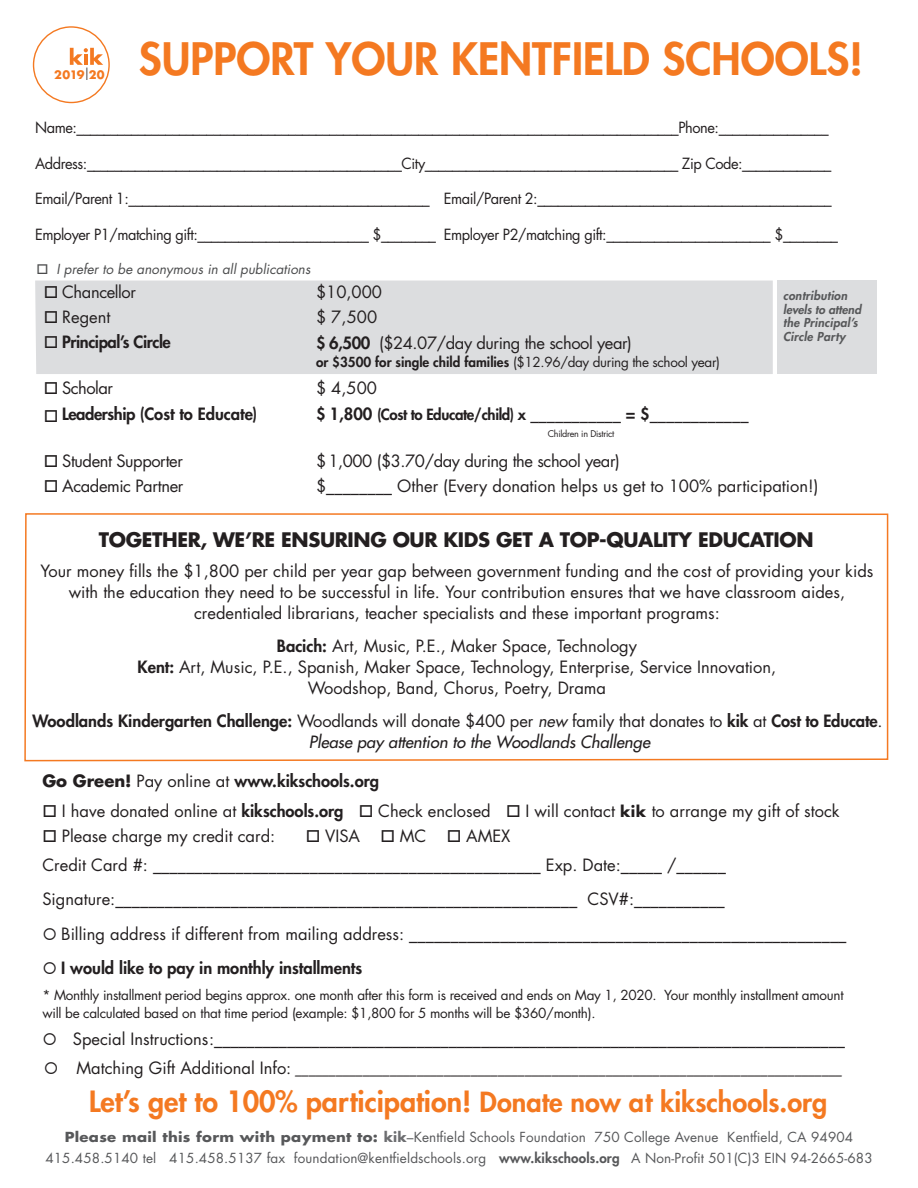
<style>
.page{position:relative;width:918px;height:1188px;background:#fff}
.page>*{position:absolute;margin:0;border:0;box-sizing:border-box;transform-origin:0 0}
.t1{font:800 43.5px "Futura";color:#f47921}
.t2{font:800 28.5px "Futura";color:#f47921}
.t3{font:700 19.5px "Futura";letter-spacing:-.02em;color:#231f20}
.t4{font:16.5px/21px "Futura";color:#231f20;text-align:center}
.t5{font:800 16.5px "Futura";color:#231f20}
.t6{font:16.5px "Futura";letter-spacing:-.025em;color:#231f20}
.t7{font:italic 16.5px "Futura";color:#231f20}
.t8{font:800 16.5px "Futura";letter-spacing:-.025em;color:#231f20}
.t9{font:16.5px "Futura";letter-spacing:-.03em;color:#231f20}
.t10{font:15px "Futura";letter-spacing:-.03em;color:#231f20}
.t11{font:13.5px/18px "Futura";letter-spacing:-.02em;color:#231f20}
.t12{font:13.5px "Futura";letter-spacing:.01em;color:#57585a}
.t13{font:italic 13.5px "Futura";color:#231f20}
.t14{font:italic 13.5px "Futura";color:#4b4c4d}
.t15{font:italic 800 12px/13.5px "Futura";letter-spacing:.02em;color:#57585a}
.t16{font:italic 800 12px "Futura";color:#57585a}
.t17{font:700 11.4px "Futura";letter-spacing:-.02em;color:#f47921}
.t18{font:9px "Futura";letter-spacing:-.03em;color:#231f20}
.s1{font-weight:400;font-size:14.4px;color:#231f20}
.s2{font-weight:800}
.s3{font-size:15px}
.s4{font-style:italic}
.s5{font-weight:700}
.s6{font-weight:400}
.s7{font-weight:700;font-size:15px}
.s8{font-style:normal;font-size:16.5px}
.s9{font-size:27px}
.s10{font-weight:700;color:#6c6d70}
</style>
<div class="page">
<div style="left:35px;top:281px;width:738px;height:93px;background:#dcdddf"></div>
<div style="left:777px;top:281px;width:100px;height:93px;background:#dcdddf"></div>
<svg style="left:24px;top:513px;width:865px;height:249px"></svg>
<div style="left:33px;top:26px;width:77px;height:77px;border:1px solid #f47921;border-radius:50%"></div>
<svg style="left:70px;top:48px;width:33px;height:17px"></svg>
<p class="t17" style="left:54px;top:66px;width:52px">2019<span class="s1">|</span>20</p>
<p class="t1" style="left:139px;top:30px;width:726px">SUPPORT YOUR KENTFIELD SCHOOLS!</p>
<p class="t10" style="left:35px;top:118px;width:795px">Name:________________________________________________________________________________________Phone:________________</p>
<p class="t10" style="left:35px;top:153px;width:798px">Address:______________________________________________City_____________________________________ Zip Code:_____________</p>
<p class="t10" style="left:35px;top:189px;width:798px">Email/Parent 1:____________________________________________ Email/Parent 2:___________________________________________</p>
<p class="t10" style="left:35px;top:224px;width:805px">Employer P1/matching gift:_________________________ $________ Employer P2/matching gift:________________________ $________</p>
<p class="t14" style="left:37px;top:260px;width:275px">□ I prefer to be anonymous in all publications</p>
<p class="t6" style="left:44px;top:281px;width:94px">□ Chancellor</p>
<p class="t4" style="left:316px;top:281px;width:68px">$10,000</p>
<p class="t4" style="left:44px;top:306px;width:68px">□ Regent</p>
<p class="t4" style="left:316px;top:306px;width:63px">$ 7,500</p>
<p class="t8" style="left:44px;top:331px;width:129px">□ Principal’s Circle</p>
<p class="t6" style="left:316px;top:332px;width:317px"><span class="s2">$ 6,500</span> ($24.07/day during the school year)</p>
<p class="t11" style="left:316px;top:353px;width:406px"><span class="s2">or $3500 for single child families</span> ($12.96/day during the school year)</p>
<p class="t9" style="left:44px;top:376px;width:71px">□ Scholar</p>
<p class="t4" style="left:316px;top:377px;width:62px">$ 4,500</p>
<p class="t5" style="left:44px;top:403px;width:215px">□ Leadership (Cost to Educate)</p>
<p class="t5" style="left:316px;top:403px;width:434px">$ 1,800 <span class="s3">(Cost to Educate/child) x</span> ___________ = $____________</p>
<p class="t18" style="left:548px;top:428px;width:68px">Children in District</p>
<p class="t6" style="left:44px;top:450px;width:141px">□ Student Supporter</p>
<p class="t6" style="left:316px;top:450px;width:305px">$ 1,000 ($3.70/day during the school year)</p>
<p class="t6" style="left:44px;top:475px;width:141px">□ Academic Partner</p>
<p class="t4" style="left:316px;top:475px;width:504px">$________ Other (Every donation helps us get to 100% participation!)</p>
<p class="t15" style="left:783px;top:289px;width:66px">contribution</p>
<p class="t16" style="left:783px;top:301px;width:79px">levels to attend</p>
<p class="t15" style="left:783px;top:316px;width:76px">the Principal’s<br>Circle Party</p>
<p class="t3" style="left:99px;top:526px;width:716px">TOGETHER, WE’RE ENSURING OUR KIDS GET A TOP-QUALITY EDUCATION</p>
<p class="t4" style="left:40px;top:560px;width:835px">Your money fills the $1,800 per child per year gap between government funding and the cost of providing your kids with the education they need to be successful in life. Your contribution ensures that we have classroom aides,</p>
<p class="t4" style="left:194px;top:602px;width:527px">credentialed librarians, teacher specialists and these important programs:</p>
<p class="t4" style="left:138px;top:635px;width:640px"><span class="s2">Bacich:</span> Art, Music, P.E., Maker Space, Technology<br><span class="s2">Kent:</span> Art, Music, P.E., Spanish, Maker Space, Technology, Enterprise, Service Innovation,<br>Woodshop, Band, Chorus, Poetry, Drama</p>
<p class="t4" style="left:32px;top:710px;width:852px"><span class="s2">Woodlands Kindergarten Challenge:</span> Woodlands will donate $400 per <span class="s4">new</span> family that donates to <span class="s2">kik</span> at <span class="s2">Cost to Educate</span>.</p>
<p class="t7" style="left:309px;top:731px;width:343px">Please pay attention to the Woodlands Challenge</p>
<p class="t5" style="left:42px;top:770px;width:338px"><span class="s5">Go Green!</span> <span class="s6">Pay online at</span> www.kikschools.org</p>
<p class="t4" style="left:42px;top:800px;width:799px">□ I have donated online at <span class="s2">kikschools.org</span> □ Check enclosed □ I will contact <span class="s7">kik</span> to arrange my gift of stock</p>
<p class="t4" style="left:42px;top:825px;width:234px">□ Please charge my credit card:</p>
<p class="t4" style="left:306px;top:825px;width:206px">□ VISA □ MC □ AMEX</p>
<p class="t4" style="left:42px;top:854px;width:685px">Credit Card #: _______________________________________________ Exp. Date:_____ /______</p>
<p class="t4" style="left:42px;top:889px;width:684px">Signature:________________________________________________________ CSV#:___________</p>
<p class="t4" style="left:42px;top:923px;width:806px">○ Billing address if different from mailing address: _____________________________________________________</p>
<p class="t5" style="left:42px;top:957px;width:321px">○ I would like to pay in monthly installments</p>
<p class="t11" style="left:42px;top:986px;width:803px">* Monthly installment period begins approx. one month after this form is received and ends on May 1, 2020. Your monthly installment amount will be calculated based on that time period (example: $1,800 for 5 months will be $360/month).</p>
<p class="t4" style="left:42px;top:1028px;width:804px">○ Special Instructions:______________________________________________________________________________</p>
<p class="t13" style="left:44px;top:1060px;width:800px">○ <span class="s8">Matching Gift Additional Info:</span> _________________________________________________________________________________</p>
<p class="t2" style="left:89px;top:1083px;width:740px">Let’s get to 100% participation! <span class="s9">Donate now at kikschools.org</span></p>
<p class="t12" style="left:65px;top:1127px;width:790px"><span class="s5">Please mail this form with payment to:</span> <span class="s10">kik</span>–Kentfield Schools Foundation 750 College Avenue Kentfield, CA 94904</p>
<p class="t12" style="left:45px;top:1148px;width:829px">415.458.5140 tel 415.458.5137 fax foundation@kentfieldschools.org <span class="s2">www.kikschools.org</span> A Non-Profit 501(C)3 EIN 94-2665-683</p>
</div>
